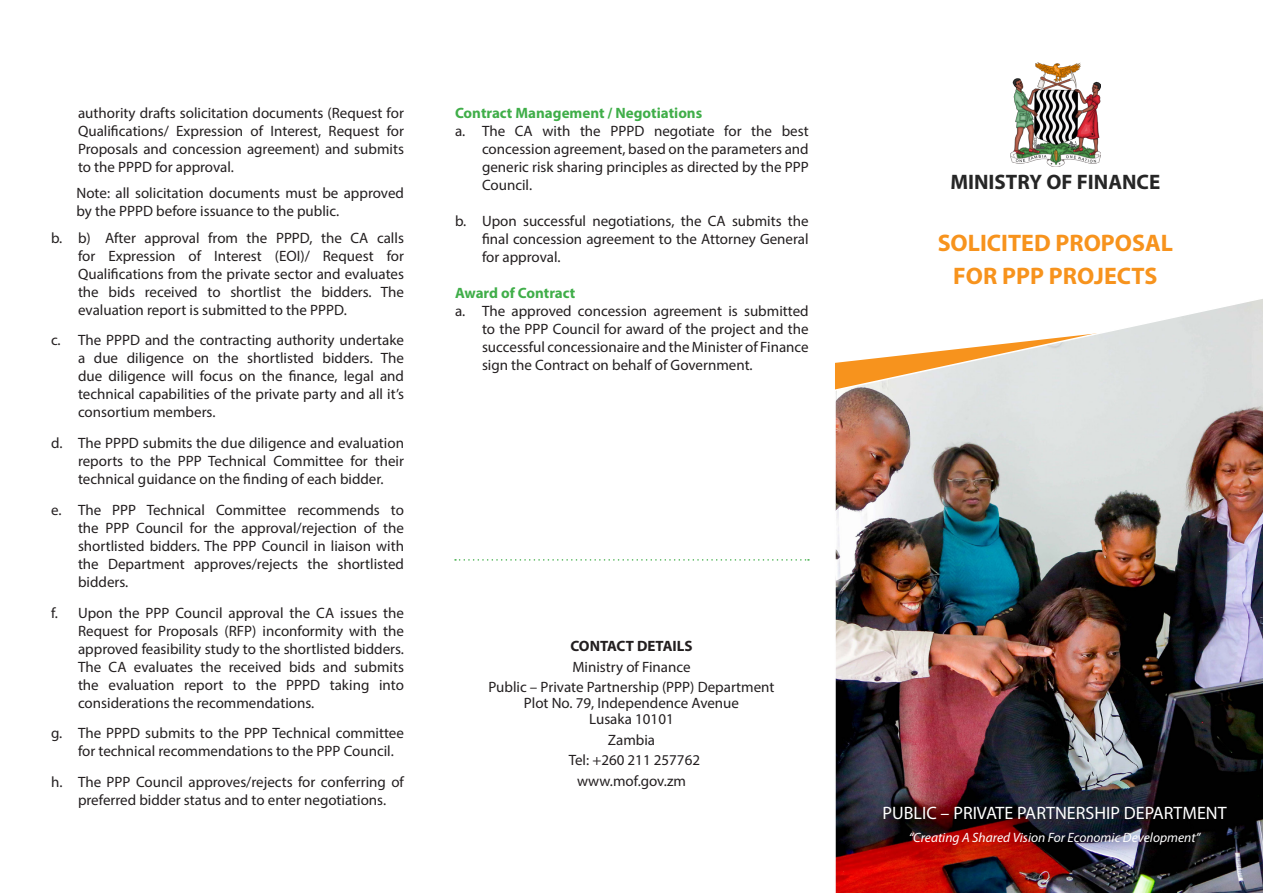
<style>
.page{position:relative;width:1263px;height:893px;background:#fff}
.page>*{position:absolute;margin:0;border:0;box-sizing:border-box;transform-origin:0 0}
.t1{font:700 24px "Myriad Pro";color:#f7931d}
.t2{font:700 21px "Myriad Pro";color:#262626}
.t3{font:18px "Myriad Pro";color:#fff}
.t4{font:15px/18px "Myriad Pro";color:#231f20;text-align:justify}
.t5{font:700 15px "Myriad Pro";color:#40ae49}
.t6{font:700 15px "Myriad Pro";color:#231f20}
.t7{font:italic 13.5px "Myriad Pro";color:#fff}
</style>
<div class="page">
<img style="left:835px;top:299px;width:428px;height:594px">
<img style="left:1010px;top:63px;width:90px;height:104px">
<svg style="left:455px;top:559px;width:354px;height:2px"></svg>
<p class="t4" style="left:78px;top:103px;width:327px">authority drafts solicitation documents (Request for Qualifications/ Expression of Interest, Request for Proposals and concession agreement) and submits to the PPPD for approval.</p>
<p class="t4" style="left:77px;top:184px;width:329px">Note: all solicitation documents must be approved by the PPPD before issuance to the public.</p>
<p class="t4" style="left:78px;top:228px;width:327px;text-indent:-27px">b. b) After approval from the PPPD, the CA calls for Expression of Interest (EOI)/ Request for Qualifications from the private sector and evaluates the bids received to shortlist the bidders. The evaluation report is submitted to the PPPD.</p>
<p class="t4" style="left:78px;top:331px;width:327px;text-indent:-27px">c. The PPPD and the contracting authority undertake a due diligence on the shortlisted bidders. The due diligence will focus on the finance, legal and technical capabilities of the private party and all it’s consortium members.</p>
<p class="t4" style="left:78px;top:434px;width:327px;text-indent:-27px">d. The PPPD submits the due diligence and evaluation reports to the PPP Technical Committee for their technical guidance on the finding of each bidder.</p>
<p class="t4" style="left:78px;top:501px;width:327px;text-indent:-27px">e. The PPP Technical Committee recommends to the PPP Council for the approval/rejection of the shortlisted bidders. The PPP Council in liaison with the Department approves/rejects the shortlisted bidders.</p>
<p class="t4" style="left:78px;top:603px;width:327px;text-indent:-27px">f. Upon the PPP Council approval the CA issues the Request for Proposals (RFP) inconformity with the approved feasibility study to the shortlisted bidders.<br>The CA evaluates the received bids and submits the evaluation report to the PPPD taking into considerations the recommendations.</p>
<p class="t4" style="left:78px;top:724px;width:327px;text-indent:-27px">g. The PPPD submits to the PPP Technical committee for technical recommendations to the PPP Council.</p>
<p class="t4" style="left:78px;top:773px;width:327px;text-indent:-27px">h. The PPP Council approves/rejects for conferring of preferred bidder status and to enter negotiations.</p>
<p class="t5" style="left:455px;top:103px;width:249px">Contract Management / Negotiations</p>
<p class="t4" style="left:482px;top:121px;width:328px;text-indent:-27px">a. The CA with the PPPD negotiate for the best concession agreement, based on the parameters and generic risk sharing principles as directed by the PPP Council.</p>
<p class="t4" style="left:482px;top:211px;width:328px;text-indent:-27px">b. Upon successful negotiations, the CA submits the final concession agreement to the Attorney General for approval.</p>
<p class="t5" style="left:455px;top:283px;width:122px">Award of Contract</p>
<p class="t4" style="left:482px;top:301px;width:328px;text-indent:-27px">a. The approved concession agreement is submitted to the PPP Council for award of the project and the successful concessionaire and the Minister of Finance sign the Contract on behalf of Government.</p>
<p class="t6" style="left:570px;top:636px;width:124px">CONTACT DETAILS</p>
<p class="t4" style="left:572px;top:657px;width:120px">Ministry of Finance</p>
<p class="t4" style="left:488px;top:679px;width:288px;line-height:16.2px;text-align:center">Public – Private Partnership (PPP) Department<br>Plot No. 79, Independence Avenue<br>Lusaka 10101</p>
<p class="t4" style="left:608px;top:731px;width:49px">Zambia</p>
<p class="t4" style="left:569px;top:751px;width:133px">Tel: +260 211 257762</p>
<p class="t4" style="left:577px;top:771px;width:110px">www.mof.gov.zm</p>
<p class="t2" style="left:950px;top:168px;width:211px">MINISTRY OF FINANCE</p>
<p class="t1" style="left:938px;top:227px;width:237px">SOLICITED PROPOSAL</p>
<p class="t1" style="left:953px;top:260px;width:206px">FOR PPP PROJECTS</p>
<p class="t3" style="left:882px;top:802px;width:346px">PUBLIC – PRIVATE PARTNERSHIP DEPARTMENT</p>
<p class="t7" style="left:909px;top:829px;width:293px">“Creating A Shared Vision For Economic Development”</p>
</div>
